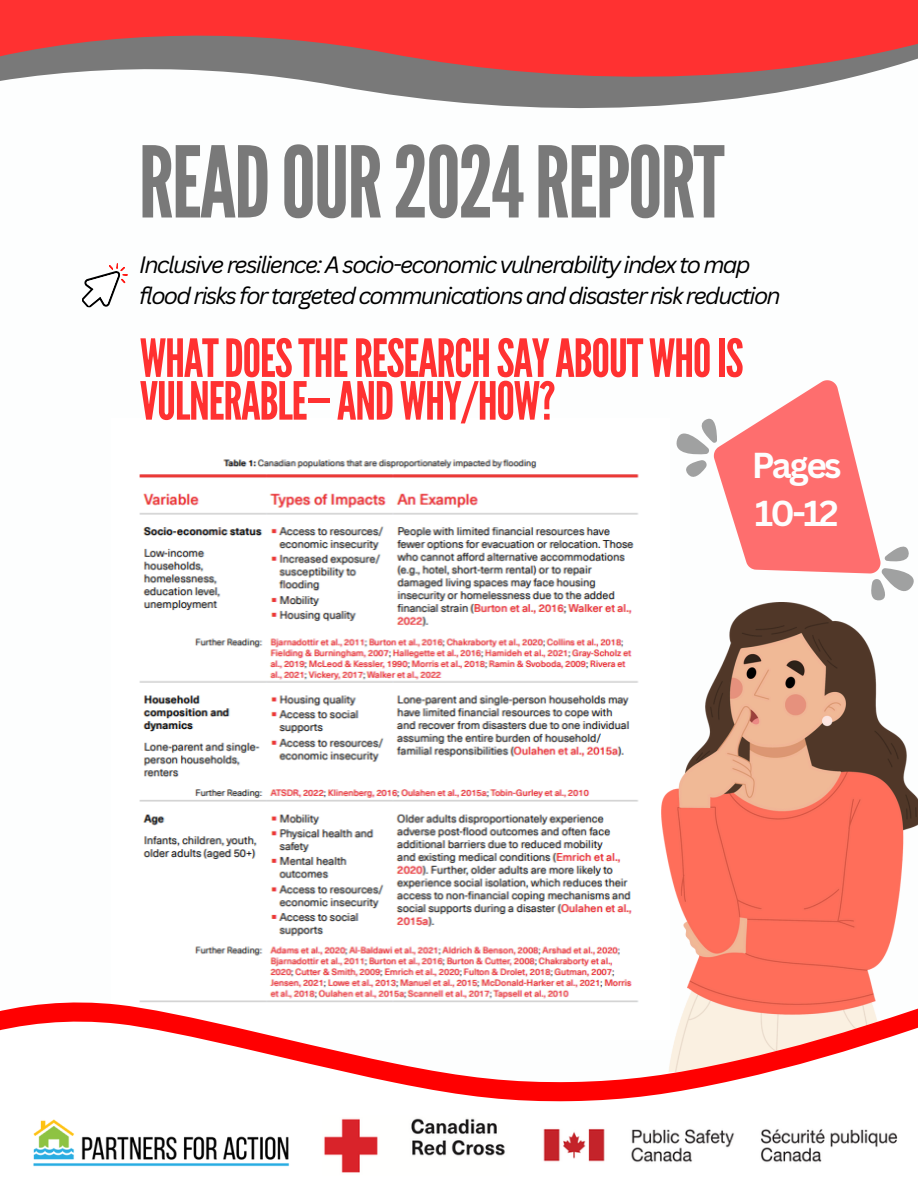
<style>
.page{position:relative;width:918px;height:1188px;background:#fff}
.page>*{position:absolute;margin:0;border:0;box-sizing:border-box;transform-origin:0 0}
.t1{font:98.4px "League Gothic";letter-spacing:-.025em;color:#797979}
.t2{font:52.5px/42.8px "League Gothic";letter-spacing:-.025em;color:#ff3131}
.t3{font:700 35.1px/48.3px "Canva Sans";letter-spacing:-.075em;color:#fdfefe}
.t4{font:italic 23.1px/31.5px "Canva Sans";letter-spacing:-.075em;color:#000}
</style>
<div class="page">
<img style="left:139px;top:459px;width:523px;height:538px">
<img style="left:662px;top:602px;width:256px;height:395px">
<svg style="left:0;top:997px;width:918px;height:20px"></svg>
<svg style="left:0;top:1017px;width:918px;height:85px"></svg>
<img style="left:33px;top:1119px;width:257px;height:48px">
<img style="left:324px;top:1118px;width:181px;height:55px">
<img style="left:543px;top:1128px;width:355px;height:34px">
<svg style="left:0;top:0;width:918px;height:109px;fill:#ff3131"></svg>
<svg style="left:771px;top:380px;width:73px;height:34px"></svg>
<svg style="left:676px;top:414px;width:238px;height:187px"></svg>
<svg style="left:82px;top:263px;width:46px;height:45px"></svg>
<p class="t1" style="left:139px;top:125px;width:588px">READOUR2024REPORT</p>
<h3 class="t4" style="left:139px;top:248px;width:643px">Inclusive resilience: A socio-economic vulnerability index to map flood risks for targeted communications and disaster risk reduction</h3>
<h2 class="t2" style="left:140px;top:338px;width:605px">WHATDOESTHERESEARCHSAYABOUTWHOIS<br>VULNERABLE—ANDWHY/HOW?</h2>
<p class="t3" style="left:752px;top:440px;width:91px">Pages<br>10-12</p>
</div>
